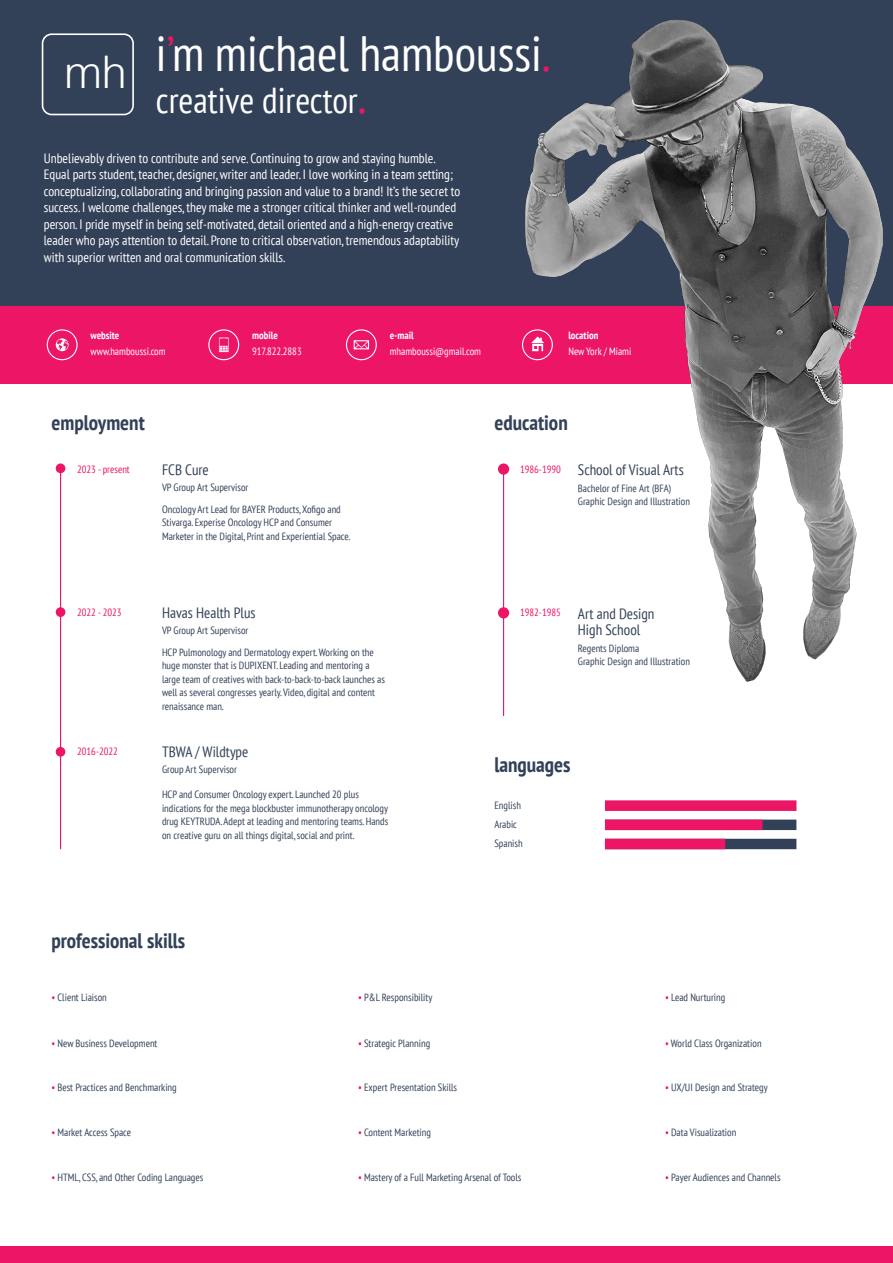
<style>
.page{position:relative;width:893px;height:1263px;background:#fff}
.page>*{position:absolute;margin:0;border:0;box-sizing:border-box;transform-origin:0 0}
._33_Headers_gray_Sou{font:condensed 49.5px "PT Sans";color:#fff}
._33_Headers_gray_Sou-2{font:300 45px "Helvetica";color:#fff}
._33_Headers_gray_Sou-3{font:condensed 36px "PT Sans";color:#fff}
._15_Small_Headers_gr{font:700 condensed 21px "PT Sans";color:#324158}
._11_Title_gray_Sourc{font:condensed 15px/16.5px "PT Sans";color:#324158}
.Paragraph_Style_1{font:condensed 13.5px/16.5px "PT Sans";color:#fff}
._7___9_Content_gray{font:condensed 10.5px/13.5px "PT Sans";color:#324158}
._8_Content_gray_Sour{font:condensed 10.5px "PT Sans";color:#324158}
._8_Content_gray_Sour-2{font:condensed 10.5px/16.5px "PT Sans";color:#fff}
._11_Title_gray_Sourc-2{font:condensed 10.5px "PT Sans";color:#324158}
._8_Content_gray_Sour-3{font:condensed 10.5px "PT Sans";color:#ed1566}
.s1{color:#ed1566}
.s2{font-size:49.5px;color:#ed1566}
.s3{font-weight:700}
</style>
<div class="page">
<div style="left:0;top:0;width:893px;height:306px;background:#324158"></div>
<div style="left:0;top:306px;width:893px;height:77px;background:#ed1566"></div>
<div style="left:0;top:1246px;width:893px;height:17px;background:#ed1566"></div>
<hr style="left:60px;top:472px;width:1px;height:377px;background:#ed1566">
<hr style="left:503px;top:472px;width:1px;height:244px;background:#ed1566">
<div style="left:605px;top:819px;width:191px;height:11px;background:#324158"></div>
<div style="left:605px;top:839px;width:191px;height:10px;background:#324158"></div>
<div style="left:605px;top:800px;width:191px;height:11px;background:#ed1566"></div>
<div style="left:605px;top:819px;width:157px;height:11px;background:#ed1566"></div>
<div style="left:605px;top:839px;width:120px;height:10px;background:#ed1566"></div>
<div style="left:42px;top:33px;width:92px;height:82px;border:2px solid #fff;border-radius:9px"></div>
<img style="left:517px;top:19px;width:376px;height:663px">
<div style="left:56px;top:463px;width:9px;height:10px;background:#ed1566;border-radius:50%"></div>
<div style="left:56px;top:607px;width:9px;height:10px;background:#ed1566;border-radius:50%"></div>
<div style="left:56px;top:747px;width:9px;height:10px;background:#ed1566;border-radius:50%"></div>
<div style="left:499px;top:464px;width:9px;height:10px;background:#ed1566;border-radius:50%"></div>
<div style="left:498px;top:463px;width:11px;height:12px;border:2px solid #ed1566;border-radius:50%"></div>
<div style="left:499px;top:608px;width:9px;height:10px;background:#ed1566;border-radius:50%"></div>
<div style="left:498px;top:607px;width:11px;height:11px;border:2px solid #ed1566;border-radius:50%"></div>
<div style="left:47px;top:329px;width:31px;height:31px;border:1px solid #fff;border-radius:50%"></div>
<svg style="left:56px;top:338px;width:13px;height:13px"></svg>
<div style="left:346px;top:329px;width:31px;height:31px;border:1px solid #fff;border-radius:50%"></div>
<svg style="left:354px;top:340px;width:15px;height:9px"></svg>
<div style="left:208px;top:329px;width:31px;height:31px;border:1px solid #fff;border-radius:50%"></div>
<svg style="left:219px;top:337px;width:10px;height:15px"></svg>
<svg style="left:531px;top:336px;width:13px;height:15px"></svg>
<div style="left:522px;top:329px;width:31px;height:31px;border:1px solid #fff;border-radius:50%"></div>
<p class="_33_Headers_gray_Sou-2" style="left:64px;top:34px;width:64px">mh</p>
<p class="_33_Headers_gray_Sou" style="left:156px;top:22px;width:395px">i<span class="s1">’</span>m michael hamboussi<span class="s1">.</span></p>
<p class="_33_Headers_gray_Sou-3" style="left:156px;top:77px;width:211px">creative director<span class="s2">.</span></p>
<p class="Paragraph_Style_1" style="left:44px;top:150px;width:418px">Unbelievably driven to contribute and serve. Continuing to grow and staying humble.<br>Equal parts student, teacher, designer, writer and leader. I love working in a team setting; conceptualizing, collaborating and bringing passion and value to a brand! It’s the secret to success. I welcome challenges, they make me a stronger critical thinker and well-rounded person. I pride myself in being self-motivated, detail oriented and a high-energy creative leader who pays attention to detail. Prone to critical observation, tremendous adaptability with superior written and oral communication skills.</p>
<p class="_8_Content_gray_Sour-2" style="left:91px;top:327px;width:77px"><span class="s3">website </span>www.hamboussi.com</p>
<p class="_8_Content_gray_Sour-2" style="left:390px;top:327px;width:93px"><span class="s3">e-mail </span>mhamboussi@gmail.com</p>
<p class="_8_Content_gray_Sour-2" style="left:252px;top:327px;width:51px"><span class="s3">mobile<br></span>917.822.2883</p>
<p class="_8_Content_gray_Sour-2" style="left:568px;top:327px;width:64px"><span class="s3">location<br></span>New York / Miami</p>
<p class="_15_Small_Headers_gr" style="left:51px;top:409px;width:95px">employment</p>
<p class="_15_Small_Headers_gr" style="left:494px;top:409px;width:75px">education</p>
<p class="_11_Title_gray_Sourc" style="left:162px;top:461px;width:48px">FCB Cure</p>
<p class="_11_Title_gray_Sourc-2" style="left:162px;top:481px;width:88px">VP Group Art Supervisor</p>
<p class="_8_Content_gray_Sour-3" style="left:520px;top:462px;width:42px">1986-1990</p>
<p class="_11_Title_gray_Sourc" style="left:578px;top:461px;width:107px">School of Visual Arts</p>
<p class="_7___9_Content_gray" style="left:578px;top:481px;width:95px">Bachelor of Fine Art (BFA)</p>
<p class="_7___9_Content_gray" style="left:578px;top:495px;width:114px">Graphic Design and Illustration</p>
<p class="_8_Content_gray_Sour-3" style="left:77px;top:462px;width:54px">2023 - present</p>
<p class="_7___9_Content_gray" style="left:162px;top:502px;width:190px">Oncology Art Lead for BAYER Products, Xofigo and<br>Stivarga. Experise Oncology HCP and Consumer<br>Marketer in the Digital, Print and Experiential Space.</p>
<p class="_8_Content_gray_Sour-3" style="left:77px;top:605px;width:46px">2022 - 2023</p>
<p class="_8_Content_gray_Sour-3" style="left:77px;top:744px;width:42px">2016-2022</p>
<p class="_11_Title_gray_Sourc" style="left:162px;top:604px;width:95px">Havas Health Plus</p>
<p class="_11_Title_gray_Sourc-2" style="left:162px;top:624px;width:88px">VP Group Art Supervisor</p>
<p class="_7___9_Content_gray" style="left:162px;top:645px;width:224px">HCP Pulmonology and Dermatology expert. Working on the huge monster that is DUPIXENT. Leading and mentoring a large team of creatives with back-to-back-to-back launches as well as several congresses yearly. Video, digital and content renaissance man.</p>
<p class="_11_Title_gray_Sourc" style="left:162px;top:743px;width:88px">TBWA / Wildtype</p>
<p class="_11_Title_gray_Sourc-2" style="left:162px;top:763px;width:77px">Group Art Supervisor</p>
<p class="_7___9_Content_gray" style="left:162px;top:788px;width:228px">HCP and Consumer Oncology expert. Launched 20 plus indications for the mega blockbuster immunotherapy oncology drug KEYTRUDA. Adept at leading and mentoring teams. Hands on creative guru on all things digital, social and print.</p>
<p class="_15_Small_Headers_gr" style="left:51px;top:927px;width:135px">professional skills</p>
<p class="_8_Content_gray_Sour-3" style="left:520px;top:606px;width:42px">1982-1985</p>
<p class="_11_Title_gray_Sourc" style="left:578px;top:605px;width:78px">Art and Design<br>High School</p>
<p class="_7___9_Content_gray" style="left:578px;top:641px;width:114px">Regents Diploma<br>Graphic Design and Illustration</p>
<p class="_15_Small_Headers_gr" style="left:494px;top:751px;width:78px">languages</p>
<p class="_8_Content_gray_Sour" style="left:494px;top:799px;width:28px">English</p>
<p class="_8_Content_gray_Sour" style="left:494px;top:818px;width:24px">Arabic</p>
<p class="_8_Content_gray_Sour" style="left:494px;top:837px;width:30px">Spanish</p>
<p class="_8_Content_gray_Sour" style="left:51px;top:990px;width:57px"><span class="s1">•</span> Client Liaison</p>
<p class="_8_Content_gray_Sour" style="left:358px;top:990px;width:76px"><span class="s1">•</span> P&amp;L Responsibility</p>
<p class="_8_Content_gray_Sour" style="left:665px;top:990px;width:62px"><span class="s1">•</span> Lead Nurturing</p>
<p class="_8_Content_gray_Sour" style="left:51px;top:1036px;width:108px"><span class="s1">•</span> New Business Development</p>
<p class="_8_Content_gray_Sour" style="left:358px;top:1036px;width:74px"><span class="s1">•</span> Strategic Planning</p>
<p class="_8_Content_gray_Sour" style="left:665px;top:1036px;width:98px"><span class="s1">•</span> World Class Organization</p>
<p class="_8_Content_gray_Sour" style="left:51px;top:1080px;width:127px"><span class="s1">•</span> Best Practices and Benchmarking</p>
<p class="_8_Content_gray_Sour" style="left:358px;top:1080px;width:101px"><span class="s1">•</span> Expert Presentation Skills</p>
<p class="_8_Content_gray_Sour" style="left:665px;top:1080px;width:104px"><span class="s1">•</span> UX/UI Design and Strategy</p>
<p class="_8_Content_gray_Sour" style="left:51px;top:1125px;width:81px"><span class="s1">•</span> Market Access Space</p>
<p class="_8_Content_gray_Sour" style="left:358px;top:1125px;width:74px"><span class="s1">•</span> Content Marketing</p>
<p class="_8_Content_gray_Sour" style="left:665px;top:1125px;width:73px"><span class="s1">•</span> Data Visualization</p>
<p class="_8_Content_gray_Sour" style="left:51px;top:1171px;width:153px"><span class="s1">•</span> HTML, CSS, and Other Coding Languages</p>
<p class="_8_Content_gray_Sour" style="left:358px;top:1171px;width:165px"><span class="s1">•</span> Mastery of a Full Marketing Arsenal of Tools</p>
<p class="_8_Content_gray_Sour" style="left:665px;top:1171px;width:117px"><span class="s1">•</span> Payer Audiences and Channels</p>
</div>
